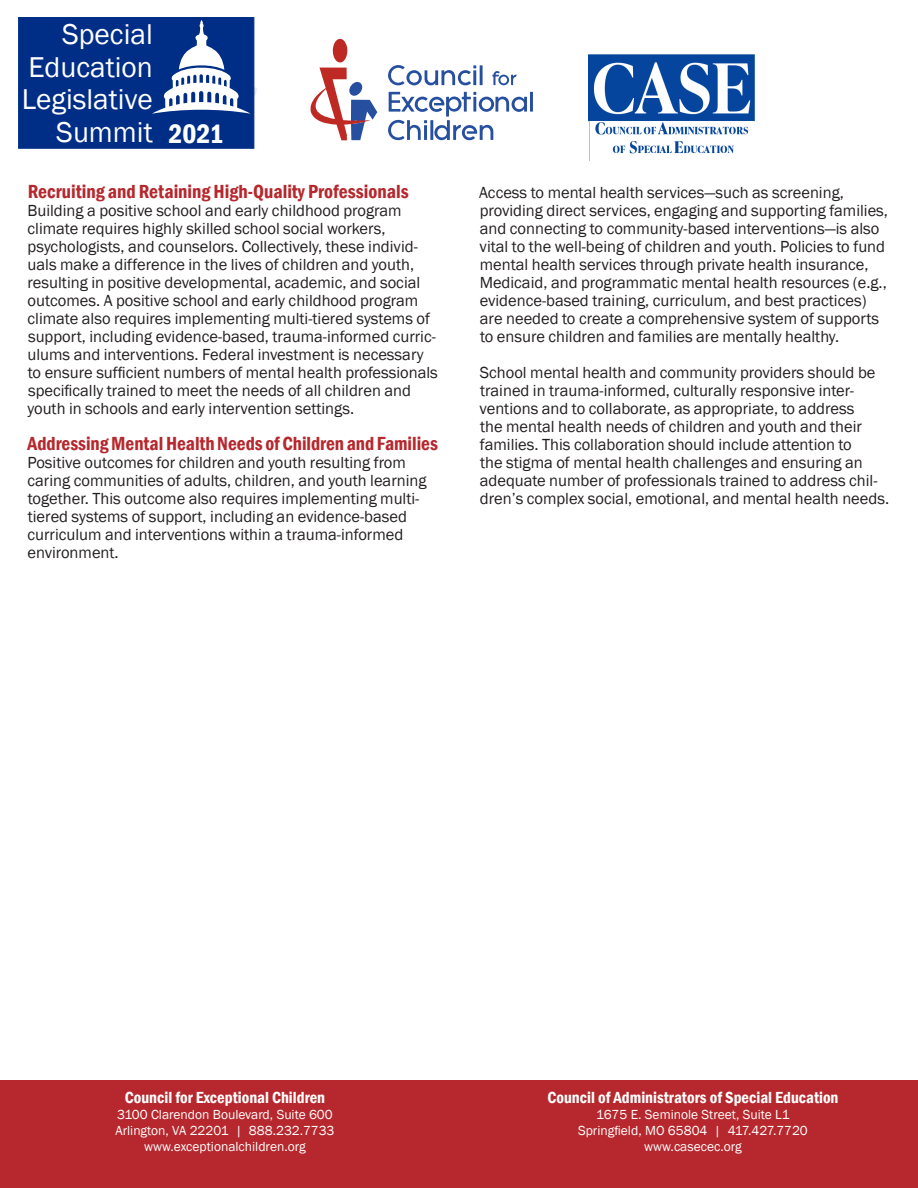
<style>
.page{position:relative;width:918px;height:1188px;background:#fff}
.page>*{position:absolute;margin:0;border:0;box-sizing:border-box;transform-origin:0 0}
.t1{font:29.4px/32.5px "Franklin Gothic";color:#fff;text-align:right}
.t2{font:600 condensed 27.45px "Franklin Gothic";color:#fff}
.headers{font:600 condensed 19.5px "Franklin Gothic";color:#b6282d}
.main_text{font:16.5px/18px "Franklin Gothic";color:#231f20}
.t3{font:600 condensed 16.5px "Franklin Gothic";color:#fff}
.t4{font:13.5px/16.2px "Franklin Gothic";color:#fff;text-align:center}
</style>
<div class="page">
<div style="left:0;top:1080px;width:918px;height:108px;background:#b6282d"></div>
<img style="left:588px;top:55px;width:167px;height:69px">
<img style="left:590px;top:121px;width:163px;height:33px">
<svg style="left:310px;top:39px;width:67px;height:101px"></svg>
<svg style="left:492px;top:71px;width:25px;height:14px"></svg>
<svg style="left:388px;top:65px;width:95px;height:21px"></svg>
<svg style="left:388px;top:92px;width:145px;height:48px"></svg>
<div style="left:18px;top:17px;width:236px;height:132px;background:#002e87;border:1px solid #003186"></div>
<svg style="left:152px;top:20px;width:105px;height:110px"></svg>
<h1 class="t1" style="left:22px;top:19px;width:133px">Special<br>Education<br>Legislative<br>Summit</h1>
<h2 class="t2" style="left:168px;top:116px;width:57px">2021</h2>
<p class="headers" style="left:28px;top:178px;width:382px">Recruiting and Retaining High-Quality Professionals</p>
<p class="main_text" style="left:27px;top:202px;width:412px">Building a positive school and early childhood program climate requires highly skilled school social workers, psychologists, and counselors. Collectively, these individ&shy;uals make a difference in the lives of children and youth, resulting in positive developmental, academic, and social outcomes. A positive school and early childhood program climate also requires implementing multi-tiered systems of support, including evidence-based, trauma-informed curric&shy;ulums and interventions. Federal investment is necessary to ensure sufficient numbers of mental health professionals specifically trained to meet the needs of all children and youth in schools and early intervention settings.</p>
<p class="headers" style="left:28px;top:430px;width:412px">Addressing Mental Health Needs of Children and Families</p>
<p class="main_text" style="left:27px;top:454px;width:401px">Positive outcomes for children and youth resulting from caring communities of adults, children, and youth learning together. This outcome also requires implementing multi&shy;tiered systems of support, including an evidence-based curriculum and interventions within a trauma-informed environment.</p>
<p class="main_text" style="left:479px;top:184px;width:410px">Access to mental health services—such as screening, providing direct services, engaging and supporting families, and connecting to community-based interventions—is also vital to the well-being of children and youth. Policies to fund mental health services through private health insurance, Medicaid, and programmatic mental health resources (e.g., evidence-based training, curriculum, and best practices) are needed to create a comprehensive system of supports to ensure children and families are mentally healthy.</p>
<p class="main_text" style="left:480px;top:364px;width:411px">School mental health and community providers should be trained in trauma-informed, culturally responsive inter&shy;ventions and to collaborate, as appropriate, to address<br>the mental health needs of children and youth and their families. This collaboration should include attention to<br>the stigma of mental health challenges and ensuring an adequate number of professionals trained to address chil&shy;dren’s complex social, emotional, and mental health needs.</p>
<p class="t3" style="left:125px;top:1086px;width:202px">Council for Exceptional Children</p>
<p class="t4" style="left:115px;top:1106px;width:221px">3100 Clarendon Boulevard, Suite 600<br>Arlington, VA 22201 | 888.232.7733 www.exceptionalchildren.org</p>
<p class="t3" style="left:548px;top:1086px;width:293px">Council of Administrators of Special Education</p>
<p class="t4" style="left:578px;top:1106px;width:231px">1675 E. Seminole Street, Suite L1<br>Springfield, MO 65804 | 417.427.7720 www.casecec.org</p>
</div>
